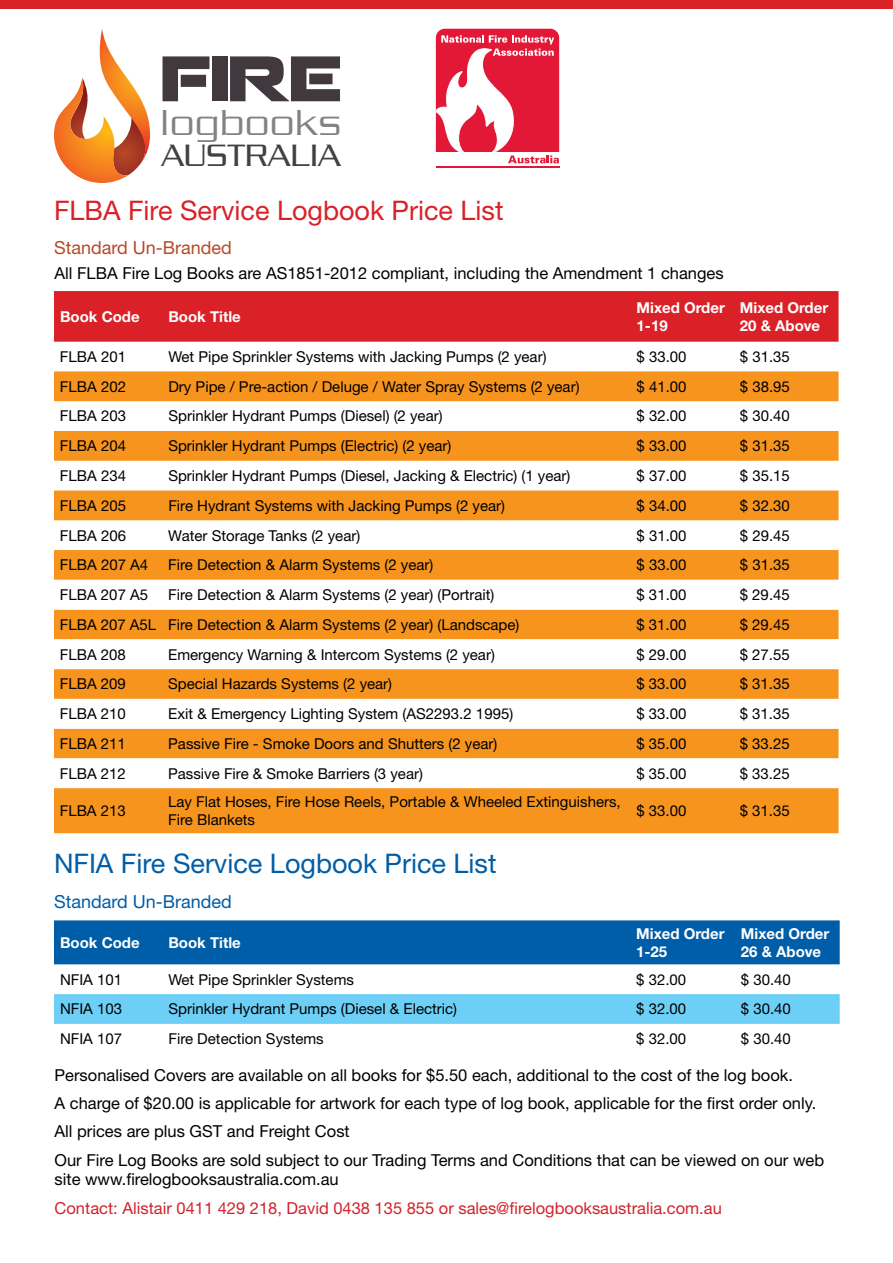
<style>
.page{position:relative;width:893px;height:1263px;background:#fff}
.page>*{position:absolute;margin:0;border:0;box-sizing:border-box;transform-origin:0 0}
.t1{font:300 38.55px "Boost Light S Si";letter-spacing:.055em;color:#808285}
.t2{font:300 33px "Boost Light S Si";letter-spacing:.005em;color:#414042}
.t3{font:27px "Helvetica Neue LT Std";color:#da2128}
.t4{font:27px "Helvetica Neue LT Std";color:#005da7}
.t5{font:18px "Helvetica Neue LT Std";color:#b74a27}
.t6{font:18px "Helvetica Neue LT Std";color:#005da7}
.t7{font:16.5px/28.3px "Helvetica Neue LT Std";color:#000}
.t8{font:16.5px "Helvetica Neue LT Std";color:#d2232a}
.t9{font:15px/18px "Helvetica Neue LT Std";color:#000}
.t10{font:700 15px/18px "Helvetica Neue LT Std";color:#fff}
</style>
<div class="page">
<div style="left:0;top:0;width:893px;height:9px;background:#da2128"></div>
<svg style="left:163px;top:56px;width:46px;height:45px"></svg>
<div style="left:212px;top:56px;width:15px;height:45px;background:#41393d"></div>
<svg style="left:230px;top:56px;width:110px;height:45px"></svg>
<svg style="left:54px;top:29px;width:97px;height:154px"></svg>
<div style="left:54px;top:291px;width:784px;height:51px;background:#da2128"></div>
<svg style="left:54px;top:371px;width:784px;height:209px;fill:#f7941e"></svg>
<svg style="left:54px;top:609px;width:784px;height:225px"></svg>
<div style="left:54px;top:788px;width:784px;height:45px;background:#f7941e"></div>
<div style="left:54px;top:920px;width:786px;height:44px;background:#005da7"></div>
<div style="left:54px;top:994px;width:786px;height:30px;background:#6dcff6"></div>
<hr style="left:436px;top:167px;width:123px;height:1px;background:#e31837">
<svg style="left:436px;top:29px;width:123px;height:134px"></svg>
<h1 class="t1" style="left:161px;top:101px;width:181px">logbooks</h1>
<h2 class="t2" style="left:161px;top:137px;width:181px">AUSTRALIA</h2>
<h3 class="t3" style="left:54px;top:194px;width:451px">FLBA Fire Service Logbook Price List</h3>
<p class="t5" style="left:54px;top:237px;width:179px">Standard Un-Branded</p>
<p class="t7" style="left:55px;top:258px;width:671px">All FLBA Fire Log Books are AS1851-2012 compliant, including the Amendment 1 changes</p>
<p class="t10" style="left:60px;top:307px;width:81px">Book Code</p>
<p class="t10" style="left:168px;top:307px;width:74px">Book Title</p>
<p class="t10" style="left:637px;top:298px;width:90px">Mixed Order<br>1-19</p>
<p class="t10" style="left:740px;top:298px;width:90px">Mixed Order<br>20 &amp; Above</p>
<p class="t9" style="left:60px;top:347px;width:68px">FLBA 201</p>
<p class="t9" style="left:168px;top:347px;width:380px">Wet Pipe Sprinkler Systems with Jacking Pumps (2 year)</p>
<p class="t9" style="left:637px;top:347px;width:52px">$ 33.00</p>
<p class="t9" style="left:740px;top:347px;width:52px">$ 31.35</p>
<p class="t9" style="left:60px;top:377px;width:68px">FLBA 202</p>
<p class="t9" style="left:168px;top:377px;width:413px">Dry Pipe / Pre-action / Deluge / Water Spray Systems (2 year)</p>
<p class="t9" style="left:637px;top:377px;width:52px">$ 41.00</p>
<p class="t9" style="left:740px;top:377px;width:52px">$ 38.95</p>
<p class="t9" style="left:60px;top:407px;width:68px">FLBA 203</p>
<p class="t9" style="left:168px;top:407px;width:276px">Sprinkler Hydrant Pumps (Diesel) (2 year)</p>
<p class="t9" style="left:637px;top:407px;width:52px">$ 32.00</p>
<p class="t9" style="left:740px;top:407px;width:52px">$ 30.40</p>
<p class="t9" style="left:60px;top:437px;width:68px">FLBA 204</p>
<p class="t9" style="left:168px;top:437px;width:285px">Sprinkler Hydrant Pumps (Electric) (2 year)</p>
<p class="t9" style="left:636px;top:437px;width:52px">$ 33.00</p>
<p class="t9" style="left:740px;top:437px;width:52px">$ 31.35</p>
<p class="t9" style="left:60px;top:466px;width:68px">FLBA 234</p>
<p class="t9" style="left:168px;top:466px;width:404px">Sprinkler Hydrant Pumps (Diesel, Jacking &amp; Electric) (1 year)</p>
<p class="t9" style="left:636px;top:466px;width:52px">$ 37.00</p>
<p class="t9" style="left:740px;top:466px;width:52px">$ 35.15</p>
<p class="t9" style="left:60px;top:496px;width:68px">FLBA 205</p>
<p class="t9" style="left:168px;top:496px;width:338px">Fire Hydrant Systems with Jacking Pumps (2 year)</p>
<p class="t9" style="left:636px;top:496px;width:52px">$ 34.00</p>
<p class="t9" style="left:740px;top:496px;width:52px">$ 32.30</p>
<p class="t9" style="left:60px;top:526px;width:68px">FLBA 206</p>
<p class="t9" style="left:168px;top:526px;width:193px">Water Storage Tanks (2 year)</p>
<p class="t9" style="left:636px;top:526px;width:52px">$ 31.00</p>
<p class="t9" style="left:740px;top:526px;width:52px">$ 29.45</p>
<p class="t9" style="left:60px;top:556px;width:90px">FLBA 207 A4</p>
<p class="t9" style="left:168px;top:556px;width:267px">Fire Detection &amp; Alarm Systems (2 year)</p>
<p class="t9" style="left:636px;top:556px;width:52px">$ 33.00</p>
<p class="t9" style="left:740px;top:556px;width:52px">$ 31.35</p>
<p class="t9" style="left:60px;top:585px;width:90px">FLBA 207 A5</p>
<p class="t9" style="left:168px;top:585px;width:328px">Fire Detection &amp; Alarm Systems (2 year) (Portrait)</p>
<p class="t9" style="left:636px;top:585px;width:52px">$ 31.00</p>
<p class="t9" style="left:740px;top:585px;width:52px">$ 29.45</p>
<p class="t9" style="left:60px;top:615px;width:461px">FLBA 207 A5L Fire Detection &amp; Alarm Systems (2 year) (Landscape)</p>
<p class="t9" style="left:636px;top:615px;width:52px">$ 31.00</p>
<p class="t9" style="left:740px;top:615px;width:52px">$ 29.45</p>
<p class="t9" style="left:60px;top:645px;width:68px">FLBA 208</p>
<p class="t9" style="left:168px;top:645px;width:328px">Emergency Warning &amp; Intercom Systems (2 year)</p>
<p class="t9" style="left:636px;top:645px;width:52px">$ 29.00</p>
<p class="t9" style="left:740px;top:645px;width:52px">$ 27.55</p>
<p class="t9" style="left:60px;top:675px;width:68px">FLBA 209</p>
<p class="t9" style="left:168px;top:675px;width:225px">Special Hazards Systems (2 year)</p>
<p class="t9" style="left:636px;top:675px;width:52px">$ 33.00</p>
<p class="t9" style="left:740px;top:675px;width:52px">$ 31.35</p>
<p class="t9" style="left:60px;top:704px;width:68px">FLBA 210</p>
<p class="t9" style="left:168px;top:704px;width:346px">Exit &amp; Emergency Lighting System (AS2293.2 1995)</p>
<p class="t9" style="left:636px;top:704px;width:52px">$ 33.00</p>
<p class="t9" style="left:740px;top:704px;width:52px">$ 31.35</p>
<p class="t9" style="left:60px;top:734px;width:68px">FLBA 211</p>
<p class="t9" style="left:168px;top:734px;width:331px">Passive Fire - Smoke Doors and Shutters (2 year)</p>
<p class="t9" style="left:636px;top:734px;width:52px">$ 35.00</p>
<p class="t9" style="left:740px;top:734px;width:52px">$ 33.25</p>
<p class="t9" style="left:60px;top:764px;width:68px">FLBA 212</p>
<p class="t9" style="left:168px;top:764px;width:256px">Passive Fire &amp; Smoke Barriers (3 year)</p>
<p class="t9" style="left:636px;top:764px;width:52px">$ 35.00</p>
<p class="t9" style="left:740px;top:764px;width:52px">$ 33.25</p>
<p class="t9" style="left:60px;top:801px;width:68px">FLBA 213</p>
<p class="t9" style="left:168px;top:792px;width:454px">Lay Flat Hoses, Fire Hose Reels, Portable &amp; Wheeled Extinguishers,<br>Fire Blankets</p>
<p class="t9" style="left:636px;top:801px;width:52px">$ 33.00</p>
<p class="t9" style="left:740px;top:801px;width:52px">$ 31.35</p>
<h3 class="t4" style="left:54px;top:847px;width:444px">NFIA Fire Service Logbook Price List</h3>
<p class="t6" style="left:54px;top:890px;width:179px">Standard Un-Branded</p>
<p class="t10" style="left:60px;top:933px;width:81px">Book Code</p>
<p class="t10" style="left:168px;top:933px;width:74px">Book Title</p>
<p class="t10" style="left:636px;top:924px;width:90px">Mixed Order<br>1-25</p>
<p class="t10" style="left:741px;top:924px;width:90px">Mixed Order<br>26 &amp; Above</p>
<p class="t9" style="left:60px;top:970px;width:64px">NFIA 101</p>
<p class="t9" style="left:168px;top:970px;width:187px">Wet Pipe Sprinkler Systems</p>
<p class="t9" style="left:636px;top:970px;width:52px">$ 32.00</p>
<p class="t9" style="left:741px;top:970px;width:52px">$ 30.40</p>
<p class="t9" style="left:60px;top:1000px;width:64px">NFIA 103</p>
<p class="t9" style="left:168px;top:1000px;width:290px">Sprinkler Hydrant Pumps (Diesel &amp; Electric)</p>
<p class="t9" style="left:636px;top:1000px;width:52px">$ 32.00</p>
<p class="t9" style="left:741px;top:1000px;width:52px">$ 30.40</p>
<p class="t9" style="left:60px;top:1029px;width:64px">NFIA 107</p>
<p class="t9" style="left:168px;top:1029px;width:157px">Fire Detection Systems</p>
<p class="t9" style="left:636px;top:1029px;width:52px">$ 32.00</p>
<p class="t9" style="left:741px;top:1029px;width:52px">$ 30.40</p>
<p class="t7" style="left:55px;top:1060px;width:771px">Personalised Covers are available on all books for $5.50 each, additional to the cost of the log book.<br>A charge of $20.00 is applicable for artwork for each type of log book, applicable for the first order only.<br>All prices are plus GST and Freight Cost<br>Our Fire Log Books are sold subject to our Trading Terms and Conditions that can be viewed on our web</p>
<p class="t7" style="left:55px;top:1165px;width:286px">site www.firelogbooksaustralia.com.au</p>
<p class="t8" style="left:55px;top:1198px;width:669px">Contact: Alistair 0411 429 218, David 0438 135 855 or sales@firelogbooksaustralia.com.au</p>
</div>
